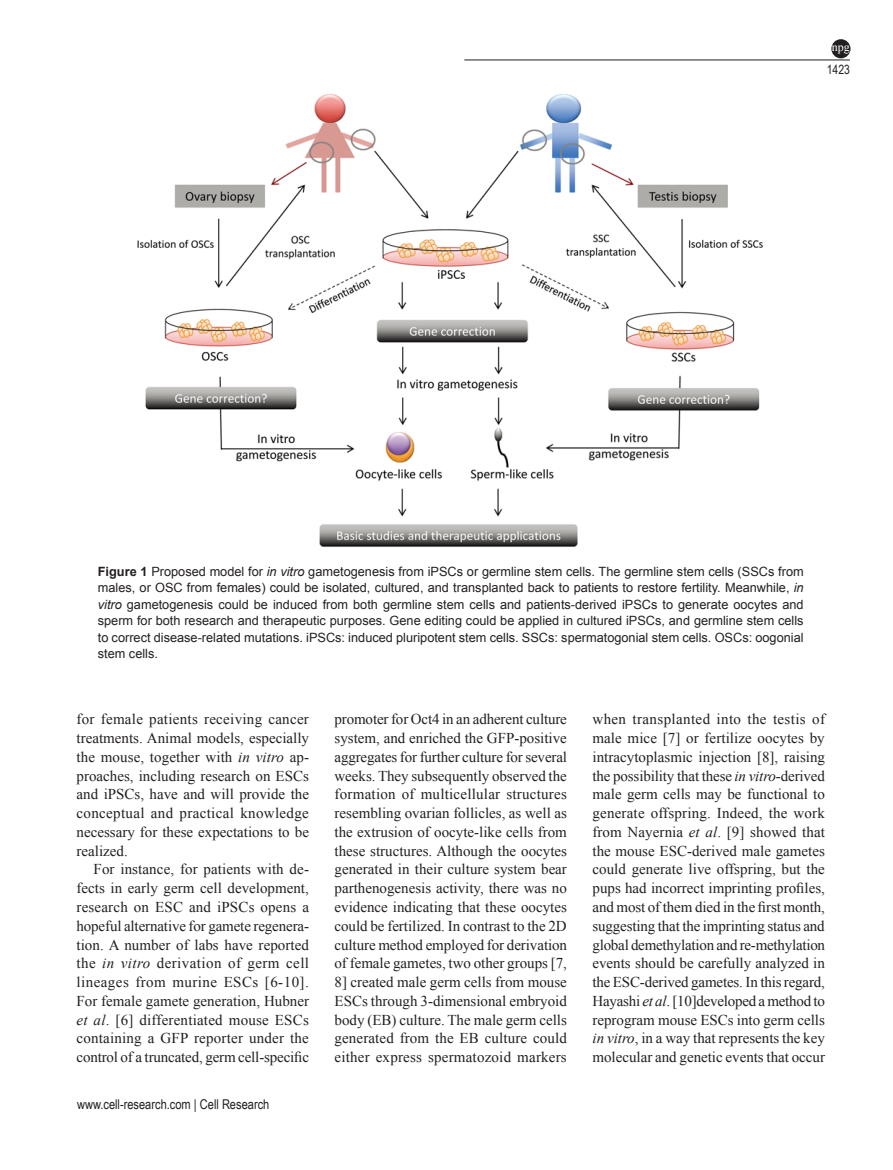
<style>
.page{position:relative;width:893px;height:1170px;background:#fff}
.page>*{position:absolute;margin:0;border:0;box-sizing:border-box;transform-origin:0 0}
.t1{font:15px/18.8px "Times New Roman";color:#231f20;text-align:justify}
.t2{font:13.5px "Arial Narrow";color:#231f20}
.t3{font:12.75px/16.5px "Arial";color:#231f20;text-align:justify}
.t4{font:12.75px "Arial Narrow";color:#231f20}
.t5{font:12px "Times New Roman";color:#fff}
.s1{font-weight:700}
.s2{font-style:italic}
</style>
<div class="page">
<hr style="left:464px;top:60px;width:386px;height:1px;background:#231f20">
<div style="left:832px;top:40px;width:18px;height:18px;background:#231f20;border-radius:50%"></div>
<div style="left:831px;top:39px;width:19px;height:19px;border:2px solid #231f20;border-radius:50%"></div>
<img style="left:137px;top:94px;width:627px;height:453px">
<p class="t5" style="left:832px;top:39px;width:19px">npg</p>
<p class="t4" style="left:827px;top:60px;width:25px">1423</p>
<p class="t3" style="left:98px;top:563px;width:707px"><span class="s1">Figure 1</span> Proposed model for <span class="s2">in vitro</span> gametogenesis from iPSCs or germline stem cells. The germline stem cells (SSCs from males, or OSC from females) could be isolated, cultured, and transplanted back to patients to restore fertility. Meanwhile, <span class="s2">in vitro</span> gametogenesis could be induced from both germline stem cells and patients-derived iPSCs to generate oocytes and sperm for both research and therapeutic purposes. Gene editing could be applied in cultured iPSCs, and germline stem cells to correct disease-related mutations. iPSCs: induced pluripotent stem cells. SSCs: spermatogonial stem cells. OSCs: oogonial stem cells.</p>
<p class="t1" style="left:77px;top:709px;width:234px">for female patients receiving cancer treatments. Animal models, especially the mouse, together with <span class="s2">in vitro</span> ap&shy;proaches, including research on ESCs and iPSCs, have and will provide the conceptual and practical knowledge necessary for these expectations to be realized.</p>
<p class="t1" style="left:77px;top:859px;width:234px;text-indent:17px">For instance, for patients with de&shy;fects in early germ cell development, research on ESC and iPSCs opens a hopeful alternative for gamete regenera&shy;tion. A number of labs have reported the <span class="s2">in vitro</span> derivation of germ cell lineages from murine ESCs [6-10].<br>For female gamete generation, Hubner <span class="s2">et al</span>. [6] differentiated mouse ESCs containing a GFP reporter under the control of a truncated, germ cell-specific</p>
<p class="t2" style="left:77px;top:1094px;width:194px">www.cell-research.com | Cell Research</p>
<p class="t1" style="left:334px;top:709px;width:234px">promoter for Oct4 in an adherent culture system, and enriched the GFP-positive aggregates for further culture for several weeks. They subsequently observed the formation of multicellular structures resembling ovarian follicles, as well as the extrusion of oocyte-like cells from these structures. Although the oocytes generated in their culture system bear parthenogenesis activity, there was no evidence indicating that these oocytes could be fertilized. In contrast to the 2D culture method employed for derivation of female gametes, two other groups [7, 8] created male germ cells from mouse ESCs through 3-dimensional embryoid body (EB) culture. The male germ cells generated from the EB culture could either express spermatozoid markers</p>
<p class="t1" style="left:592px;top:709px;width:234px">when transplanted into the testis of male mice [7] or fertilize oocytes by intracytoplasmic injection [8], raising the possibility that these <span class="s2">in vitro</span>-derived male germ cells may be functional to generate offspring. Indeed, the work from Nayernia <span class="s2">et al</span>. [9] showed that the mouse ESC-derived male gametes could generate live offspring, but the pups had incorrect imprinting profiles, and most of them died in the first month, suggesting that the imprinting status and global demethylation and re-methylation events should be carefully analyzed in the ESC-derived gametes. In this regard, Hayashi <span class="s2">et al</span>. [10]developed a method to reprogram mouse ESCs into germ cells <span class="s2">in vitro</span>, in a way that represents the key molecular and genetic events that occur</p>
</div>
